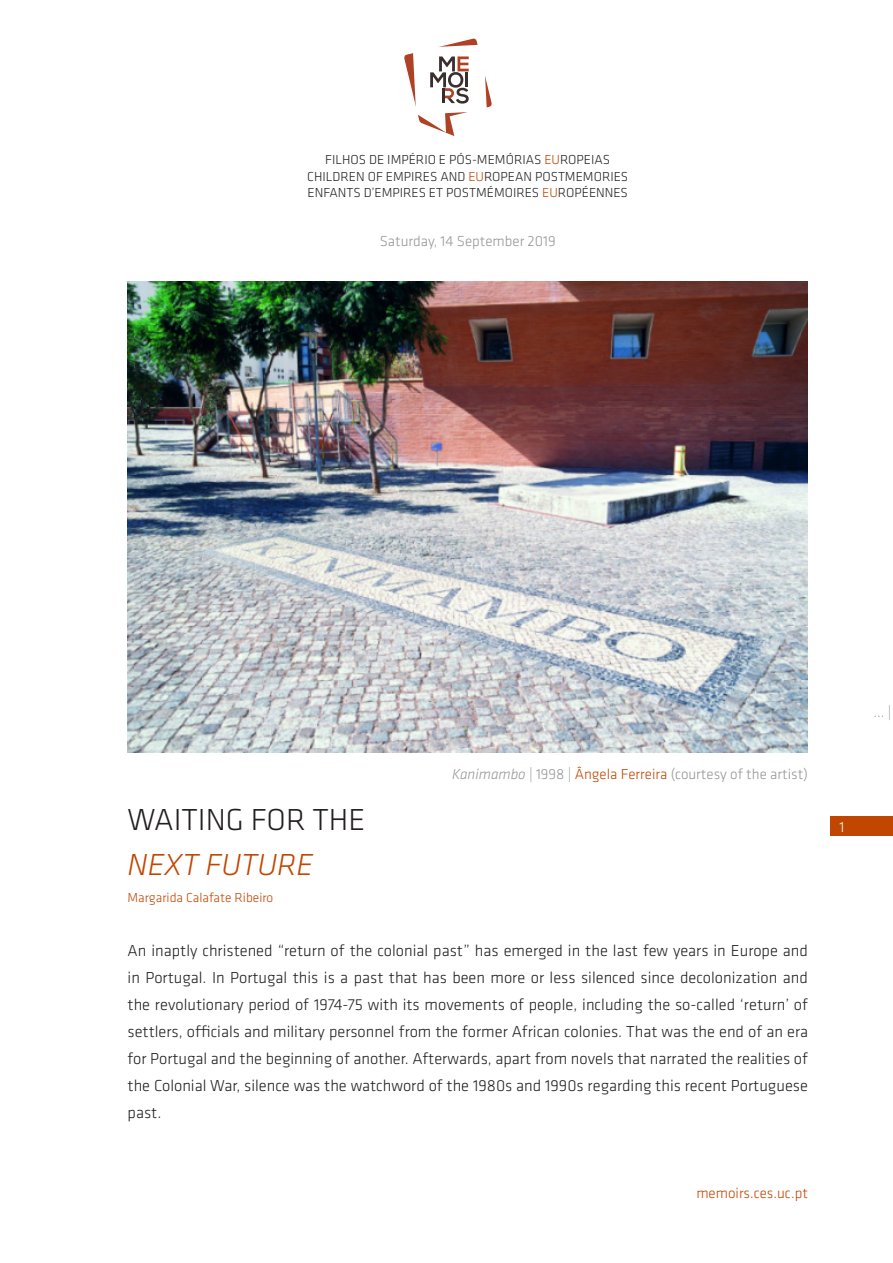
<style>
.page{position:relative;width:893px;height:1263px;background:#fff}
.page>*{position:absolute;margin:0;border:0;box-sizing:border-box;transform-origin:0 0}
.t1{font:300 31.5px "Klavika";color:#231f20}
.t2{font:italic 300 31.5px "Klavika";color:#c14600}
.t3{font:300 16.5px/27px "Klavika";color:#231f20;text-align:justify}
.t4{font:300 15px "Klavika";color:#939598}
.t5{font:300 15px "Klavika";color:#c14600}
.t6{font:300 15px "Klavika";color:#fff}
.t7{font:300 13.5px/16.5px "Klavika";color:#231f20;text-align:center}
.t8{font:300 13.5px "Klavika";color:#c14600}
.s1{color:#c14600}
.s2{font-style:italic}
</style>
<div class="page">
<div style="left:830px;top:817px;width:63px;height:19px;background:#c14600"></div>
<svg style="left:404px;top:38px;width:88px;height:98px"></svg>
<hr style="left:442px;top:88px;width:3px;height:15px;background:#382d2a">
<img style="left:128px;top:281px;width:680px;height:471px">
<p class="t7" style="left:307px;top:152px;width:322px">FILHOS DE IMPÉRIO E PÓS-MEMÓRIAS <span class="s1">EU</span>ROPEIAS<br>CHILDREN OF EMPIRES AND <span class="s1">EU</span>ROPEAN POSTMEMORIES<br>ENFANTS D’EMPIRES ET POSTMÉMOIRES <span class="s1">EU</span>ROPÉENNES</p>
<p class="t4" style="left:380px;top:233px;width:178px">Saturday, 14 September 2019</p>
<p class="t4" style="left:452px;top:765px;width:357px"><span class="s2">Kanimambo</span> | 1998 | <span class="s1">Ângela Ferreira</span> (courtesy of the artist)</p>
<h1 class="t1" style="left:128px;top:803px;width:239px">WAITING FOR THE</h1>
<h1 class="t2" style="left:128px;top:848px;width:187px">NEXT FUTURE</h1>
<p class="t8" style="left:128px;top:890px;width:147px">Margarida Calafate Ribeiro</p>
<p class="t3" style="left:128px;top:938px;width:682px">An inaptly christened “return of the colonial past” has emerged in the last few years in Europe and in Portugal. In Portugal this is a past that has been more or less silenced since decolonization and the revolutionary period of 1974-75 with its movements of people, including the so-called ‘return’ of settlers, officials and military personnel from the former African colonies. That was the end of an era for Portugal and the beginning of another. Afterwards, apart from novels that narrated the realities of the Colonial War, silence was the watchword of the 1980s and 1990s regarding this recent Portuguese past.</p>
<p class="t5" style="left:696px;top:1185px;width:113px">memoirs.ces.uc.pt</p>
<p class="t4" style="left:873px;top:703px;width:19px">... |</p>
<p class="t6" style="left:840px;top:819px;width:6px">1</p>
</div>
